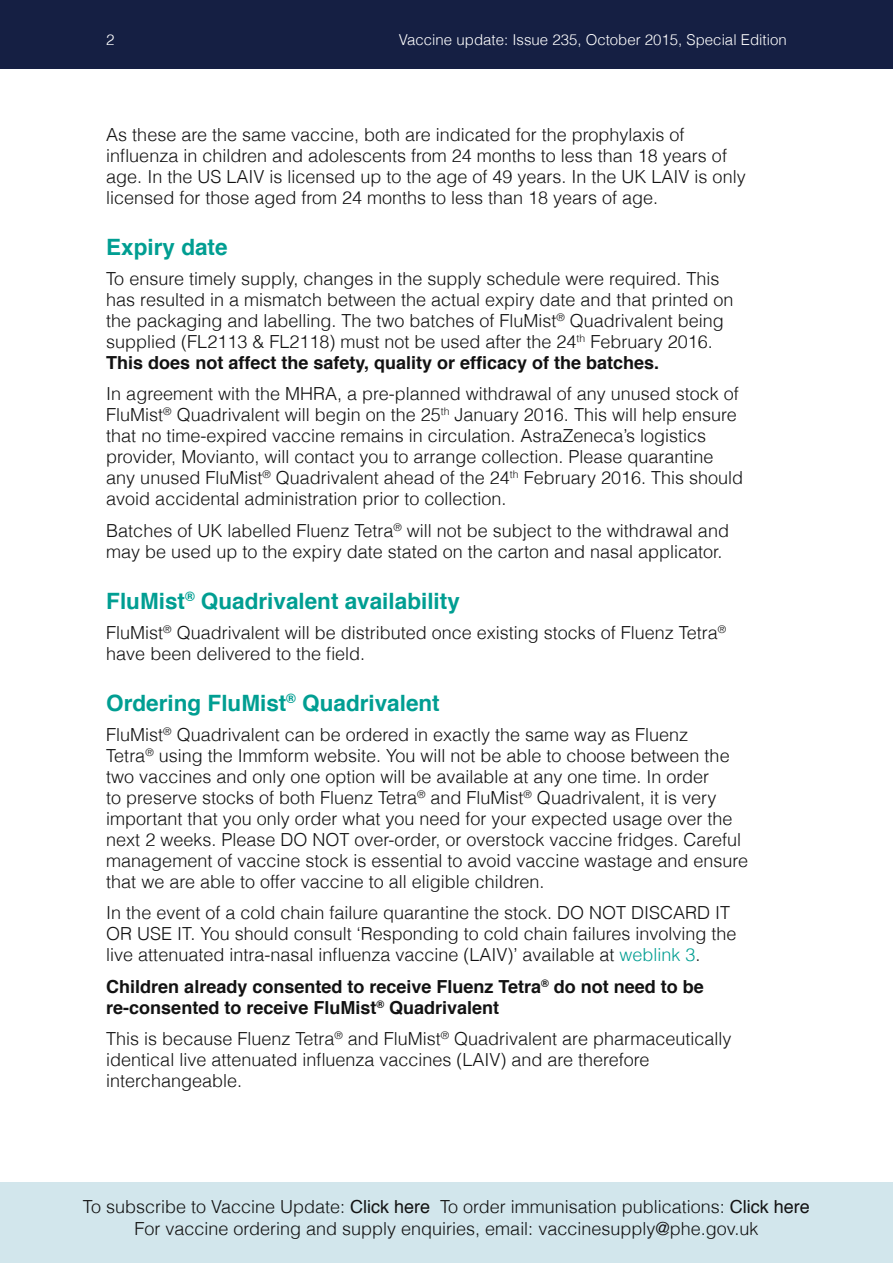
<style>
.page{position:relative;width:893px;height:1263px;background:#fff}
.page>*{position:absolute;margin:0;border:0;box-sizing:border-box;transform-origin:0 0}
.t1{font:700 22.5px "Helvetica";color:#009e92}
.t2{font:300 18px/21px "Helvetica";color:#121212}
.t3{font:700 18px/21px "Helvetica";color:#121212}
.t4{font:300 15px "Helvetica";color:#fff}
.s1{font-weight:700}
.s2{color:#009e92}
.s3{font-weight:400}
</style>
<div class="page">
<div style="left:0;top:0;width:893px;height:68px;background:#151f43"></div>
<div style="left:0;top:1182px;width:893px;height:81px;background:#d2e6ec"></div>
<p class="t4" style="left:106px;top:27px;width:10px">2</p>
<p class="t4" style="left:399px;top:27px;width:389px">Vaccine update: Issue 235, October 2015, Special Edition</p>
<p class="t2" style="left:106px;top:123px;width:641px">As these are the same vaccine, both are indicated for the prophylaxis of influenza in children and adolescents from 24 months to less than 18 years of age. In the US LAIV is licensed up to the age of 49 years. In the UK LAIV is only licensed for those aged from 24 months to less than 18 years of age.</p>
<p class="t1" style="left:106px;top:228px;width:123px">Expiry date</p>
<p class="t2" style="left:106px;top:267px;width:629px">To ensure timely supply, changes in the supply schedule were required. This has resulted in a mismatch between the actual expiry date and that printed on the packaging and labelling. The two batches of FluMist<sup>®</sup> Quadrivalent being supplied (FL2113 &amp; FL2118) must not be used after the 24<sup>th</sup> February 2016.<br><span class="s1">This does not affect the safety, quality or efficacy of the batches.</span></p>
<p class="t2" style="left:106px;top:382px;width:638px">In agreement with the MHRA, a pre-planned withdrawal of any unused stock of FluMist<sup>®</sup> Quadrivalent will begin on the 25<sup>th</sup> January 2016. This will help ensure that no time-expired vaccine remains in circulation. AstraZeneca’s logistics provider, Movianto, will contact you to arrange collection. Please quarantine any unused FluMist<sup>®</sup> Quadrivalent ahead of the 24<sup>th</sup> February 2016. This should avoid accidental administration prior to collection.</p>
<p class="t2" style="left:106px;top:519px;width:624px">Batches of UK labelled Fluenz Tetra<sup>®</sup> will not be subject to the withdrawal and may be used up to the expiry date stated on the carton and nasal applicator.</p>
<p class="t1" style="left:106px;top:582px;width:355px">FluMist<sup>®</sup> Quadrivalent availability</p>
<p class="t2" style="left:106px;top:621px;width:621px">FluMist<sup>®</sup> Quadrivalent will be distributed once existing stocks of Fluenz Tetra<sup>® </sup>have been delivered to the field.</p>
<p class="t1" style="left:106px;top:684px;width:335px">Ordering FluMist<sup>®</sup> Quadrivalent</p>
<p class="t2" style="left:106px;top:723px;width:643px">FluMist<sup>®</sup> Quadrivalent can be ordered in exactly the same way as Fluenz<br>Tetra<sup>®</sup> using the Immform website. You will not be able to choose between the two vaccines and only one option will be available at any one time. In order<br>to preserve stocks of both Fluenz Tetra<sup>®</sup> and FluMist<sup>®</sup> Quadrivalent, it is very important that you only order what you need for your expected usage over the next 2 weeks. Please DO NOT over-order, or overstock vaccine fridges. Careful management of vaccine stock is essential to avoid vaccine wastage and ensure that we are able to offer vaccine to all eligible children.</p>
<p class="t2" style="left:106px;top:901px;width:632px">In the event of a cold chain failure quarantine the stock. DO NOT DISCARD IT<br>OR USE IT. You should consult ‘Responding to cold chain failures involving the live attenuated intra-nasal influenza vaccine (LAIV)’ available at <span class="s2">weblink 3</span>.</p>
<p class="t3" style="left:106px;top:976px;width:599px">Children already consented to receive Fluenz Tetra<sup>®</sup> do not need to be re-consented to receive FluMist<sup>®</sup> Quadrivalent</p>
<p class="t2" style="left:106px;top:1027px;width:627px">This is because Fluenz Tetra<sup>®</sup> and FluMist<sup>®</sup> Quadrivalent are pharmaceutically identical live attenuated influenza vaccines (LAIV) and are therefore interchangeable.</p>
<p class="t2" style="left:83px;top:1194px;width:728px;line-height:22.5px;text-align:center">To subscribe to Vaccine Update: <span class="s3">Click here</span> To order immunisation publications: <span class="s3">Click here<br></span>For vaccine ordering and supply enquiries, email: vaccinesupply@phe.gov.uk</p>
</div>
